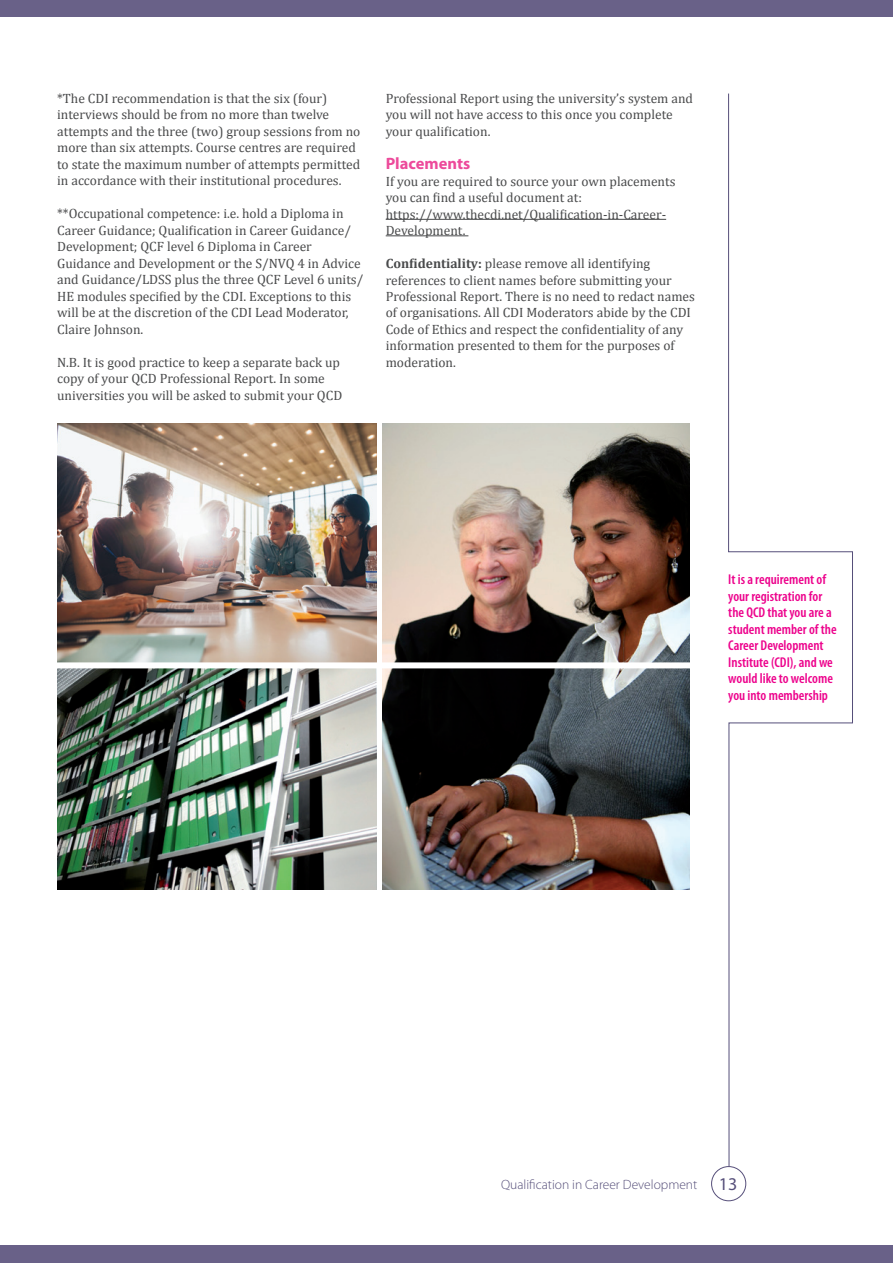
<style>
.page{position:relative;width:893px;height:1263px;background:#fff}
.page>*{position:absolute;margin:0;border:0;box-sizing:border-box;transform-origin:0 0}
.t1{font:18px "Myriad Pro";color:#564f7a}
.t2{font:700 16.5px "Myriad Pro";color:#ed4a9b}
.t3{font:600 condensed 14.25px/16.5px "Myriad Pro";color:#ed028c}
.t4{font:13.5px/16.5px "Cambria";color:#494a4b}
.t5{font:300 13.5px "Myriad Pro";color:#564f7a}
.s1{font-weight:700}
</style>
<div class="page">
<hr style="left:386px;top:219px;width:280px;height:1px;background:#494a4b">
<hr style="left:386px;top:235px;width:82px;height:1px;background:#494a4b">
<div style="left:711px;top:1166px;width:35px;height:35px;border:1px solid #564f7a;border-radius:50%"></div>
<div style="left:0;top:0;width:893px;height:16px;background:#696188"></div>
<div style="left:0;top:1245px;width:893px;height:18px;background:#696188"></div>
<svg style="left:728px;top:93px;width:125px;height:1074px"></svg>
<img style="left:382px;top:424px;width:307px;height:466px">
<img style="left:58px;top:424px;width:318px;height:466px">
<div style="left:54px;top:662px;width:655px;height:6px;background:#fff"></div>
<p class="t4" style="left:57px;top:90px;width:305px">*The CDI recommendation is that the six (four) interviews should be from no more than twelve attempts and the three (two) group sessions from no more than six attempts. Course centres are required to state the maximum number of attempts permitted in accordance with their institutional procedures.</p>
<p class="t4" style="left:57px;top:206px;width:308px">**Occupational competence: i.e. hold a Diploma in Career Guidance; Qualification in Career Guidance/ Development; QCF level 6 Diploma in Career Guidance and Development or the S/NVQ 4 in Advice and Guidance/LDSS plus the three QCF Level 6 units/ HE modules specified by the CDI. Exceptions to this will be at the discretion of the CDI Lead Moderator, Claire Johnson.</p>
<p class="t4" style="left:57px;top:354px;width:287px">N.B. It is good practice to keep a separate back up copy of your QCD Professional Report. In some universities you will be asked to submit your QCD</p>
<p class="t4" style="left:386px;top:90px;width:309px">Professional Report using the university’s system and you will not have access to this once you complete your qualification.</p>
<p class="t2" style="left:386px;top:154px;width:86px">Placements</p>
<p class="t4" style="left:386px;top:173px;width:291px">If you are required to source your own placements you can find a useful document at: https://www.thecdi.net/Qualification-in-Career-Development.</p>
<p class="t4" style="left:386px;top:255px;width:311px"><span class="s1">Confidentiality:</span> please remove all identifying references to client names before submitting your Professional Report. There is no need to redact names of organisations. All CDI Moderators abide by the CDI Code of Ethics and respect the confidentiality of any information presented to them for the purposes of moderation.</p>
<p class="t3" style="left:728px;top:572px;width:110px">It is a requirement of your registration for the QCD that you are a student member of the<br>Career Development<br>Institute (CDI), and we would like to welcome you into membership</p>
<p class="t5" style="left:501px;top:1177px;width:198px">Qualification in Career Development</p>
<h1 class="t1" style="left:719px;top:1174px;width:20px">13</h1>
</div>
